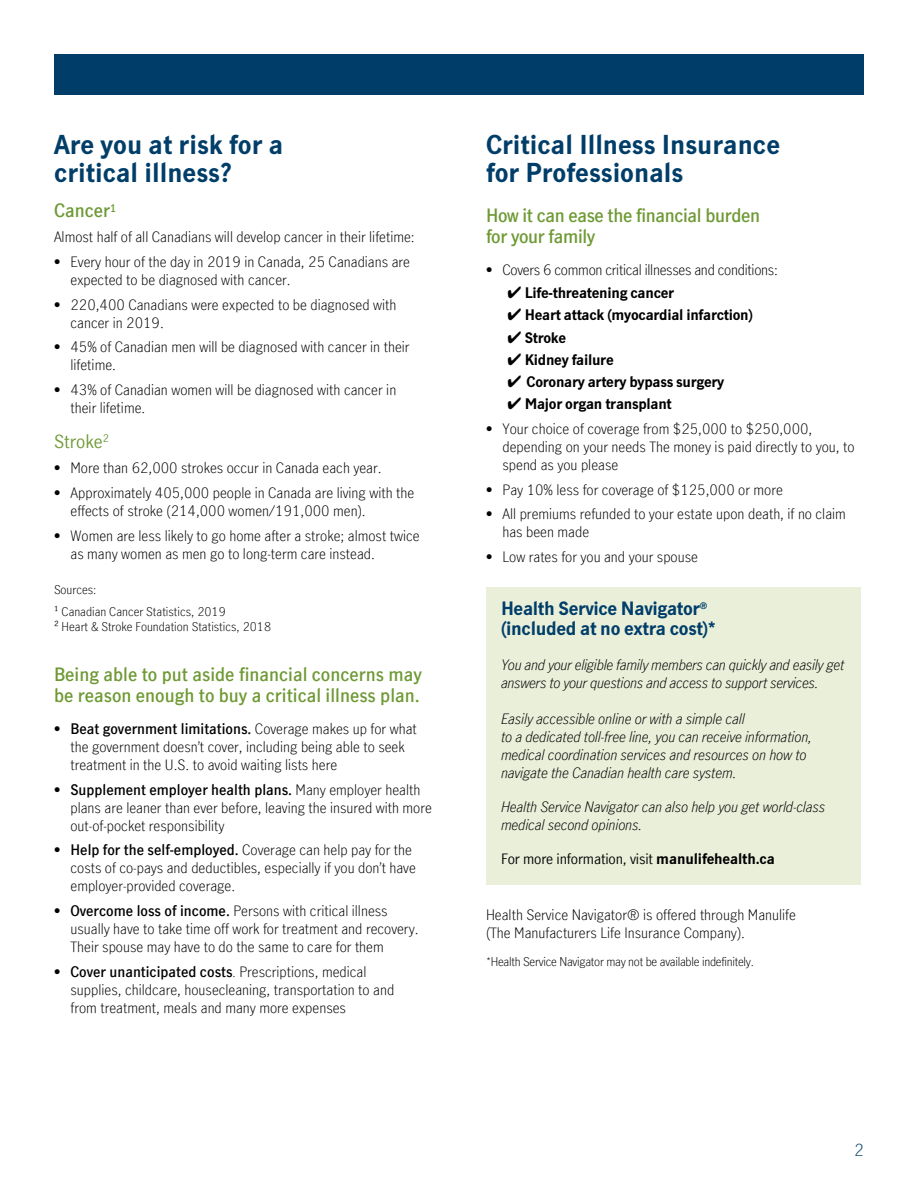
<style>
.page{position:relative;width:918px;height:1188px;background:#fff}
.page>*{position:absolute;margin:0;border:0;box-sizing:border-box;transform-origin:0 0}
.t1{font:700 25.5px/28.5px "Manulife JH Sans Optimized";color:#003e69}
.Green_Subhead{font:600 18px/21.6px "Manulife JH Sans Optimized";color:#6e9934}
.Green_Subhead-2{font:700 18px/19.5px "Manulife JH Sans Optimized";letter-spacing:-.02em;color:#003e69}
.Green_Subhead-3{font:600 18px/21.6px "Manulife JH Sans Optimized";letter-spacing:-.02em;color:#6e9934}
.Green_Subhead-4{font:18px "Manulife JH Sans Optimized";color:#6e9934}
.t2{font:300 16.5px "Manulife JH Sans Optimized";color:#003e69}
.Green_Subhead-5{font:300 14.25px/18px "Manulife JH Sans Optimized";color:#000}
.Green_Subhead-6{font:italic 300 14.25px/18px "Manulife JH Sans Optimized";letter-spacing:-.01em;color:#000}
.Green_Subhead-7{font:700 14.25px "Manulife JH Sans Optimized";letter-spacing:-.02em;color:#000}
.Green_Subhead-8{font:300 14.25px "Manulife JH Sans Optimized";letter-spacing:-.02em;color:#000}
.Green_Subhead-9{font:14.25px "Manulife JH Sans Optimized";letter-spacing:-.01em;color:#000}
.Green_Subhead-10{font:300 12px "Manulife JH Sans Optimized";color:#000}
.Green_Subhead-11{font:300 12px "Manulife JH Sans Optimized";letter-spacing:-.02em;color:#000}
.s1{font-weight:600}
.s2{font-size:12px}
.s3{font-weight:700}
</style>
<div class="page">
<div style="left:54px;top:54px;width:810px;height:40px;background:#003e69"></div>
<div style="left:486px;top:587px;width:375px;height:298px;background:#eaefda"></div>
<p class="t1" style="left:54px;top:129px;width:231px">Are you at risk for a critical illness?</p>
<h2 class="Green_Subhead" style="left:54px;top:199px;width:64px">Cancer<sup>1</sup></h2>
<h2 class="Green_Subhead-5" style="left:54px;top:227px;width:362px">Almost half of all Canadians will develop cancer in their lifetime:</h2>
<h2 class="Green_Subhead-5" style="left:70px;top:252px;width:341px;text-indent:-16px">• Every hour of the day in 2019 in Canada, 25 Canadians are expected to be diagnosed with cancer.</h2>
<h2 class="Green_Subhead-5" style="left:70px;top:295px;width:327px;text-indent:-16px">• 220,400 Canadians were expected to be diagnosed with cancer in 2019.</h2>
<h2 class="Green_Subhead-5" style="left:70px;top:338px;width:341px;text-indent:-16px">• 45% of Canadian men will be diagnosed with cancer in their lifetime.</h2>
<h2 class="Green_Subhead-5" style="left:70px;top:380px;width:327px;text-indent:-16px">• 43% of Canadian women will be diagnosed with cancer in their lifetime.</h2>
<h2 class="Green_Subhead-4" style="left:54px;top:429px;width:56px">Stroke<sup>2</sup></h2>
<h2 class="Green_Subhead-5" style="left:54px;top:458px;width:329px">• More than 62,000 strokes occur in Canada each year.</h2>
<h2 class="Green_Subhead-5" style="left:70px;top:483px;width:345px;text-indent:-16px">• Approximately 405,000 people in Canada are living with the effects of stroke (214,000 women/191,000 men).</h2>
<h2 class="Green_Subhead-5" style="left:70px;top:526px;width:351px;text-indent:-16px">• Women are less likely to go home after a stroke; almost twice as many women as men go to long-term care instead.</h2>
<h2 class="Green_Subhead-10" style="left:54px;top:581px;width:44px">Sources:</h2>
<h2 class="Green_Subhead-10" style="left:54px;top:603px;width:173px">¹ Canadian Cancer Statistics, 2019</h2>
<h2 class="Green_Subhead-10" style="left:54px;top:618px;width:219px">² Heart &amp; Stroke Foundation Statistics, 2018</h2>
<h2 class="Green_Subhead" style="left:54px;top:663px;width:369px">Being able to put aside financial concerns may be reason enough to buy a critical illness plan.</h2>
<h2 class="Green_Subhead-5" style="left:70px;top:719px;width:348px;text-indent:-16px"><span class="s1">• Beat government limitations.</span> Coverage makes up for what the government doesn’t cover, including being able to seek treatment in the U.S. to avoid waiting lists here</h2>
<h2 class="Green_Subhead-5" style="left:70px;top:780px;width:363px;text-indent:-16px"><span class="s1">• Supplement employer health plans.</span> Many employer health plans are leaner than ever before, leaving the insured with more out-of-pocket responsibility</h2>
<h2 class="Green_Subhead-5" style="left:70px;top:841px;width:347px;text-indent:-16px"><span class="s1">• Help for the self-employed.</span> Coverage can help pay for the costs of co-pays and deductibles, especially if you don’t have employer-provided coverage.</h2>
<h2 class="Green_Subhead-5" style="left:70px;top:901px;width:350px;text-indent:-16px"><span class="s1">• Overcome loss of income.</span> Persons with critical illness usually have to take time off work for treatment and recovery.<br>Their spouse may have to do the same to care for them</h2>
<h2 class="Green_Subhead-5" style="left:70px;top:962px;width:325px;text-indent:-16px"><span class="s1">• Cover unanticipated costs</span><span class="s2">.</span> Prescriptions, medical supplies, childcare, housecleaning, transportation to and from treatment, meals and many more expenses</h2>
<p class="t1" style="left:486px;top:129px;width:296px">Critical Illness Insurance</p>
<p class="t1" style="left:486px;top:158px;width:199px">for Professionals</p>
<h2 class="Green_Subhead-3" style="left:486px;top:203px;width:276px">How it can ease the financial burden for your family</h2>
<h2 class="Green_Subhead-8" style="left:486px;top:260px;width:293px">• Covers 6 common critical illnesses and conditions:</h2>
<h2 class="Green_Subhead-7" style="left:508px;top:283px;width:168px">✔ Life-threatening cancer</h2>
<h2 class="Green_Subhead-7" style="left:508px;top:305px;width:247px">✔ Heart attack (myocardial infarction)</h2>
<h2 class="Green_Subhead-7" style="left:508px;top:328px;width:60px">✔ Stroke</h2>
<h2 class="Green_Subhead-7" style="left:508px;top:350px;width:108px">✔ Kidney failure</h2>
<h2 class="Green_Subhead-7" style="left:508px;top:372px;width:218px">✔ Coronary artery bypass surgery</h2>
<h2 class="Green_Subhead-7" style="left:508px;top:394px;width:166px">✔ Major organ transplant</h2>
<h2 class="Green_Subhead-5" style="left:502px;top:419px;width:354px;text-indent:-16px">• Your choice of coverage from $25,000 to $250,000, depending on your needs The money is paid directly to you, to spend as you please</h2>
<h2 class="Green_Subhead-5" style="left:486px;top:480px;width:298px">• Pay 10% less for coverage of $125,000 or more</h2>
<h2 class="Green_Subhead-5" style="left:502px;top:505px;width:345px;text-indent:-16px">• All premiums refunded to your estate upon death, if no claim has been made</h2>
<h2 class="Green_Subhead-5" style="left:486px;top:547px;width:214px">• Low rates for you and your spouse</h2>
<h2 class="Green_Subhead-2" style="left:501px;top:598px;width:217px">Health Service Navigator<sup>® </sup>(included at no extra cost)*</h2>
<h2 class="Green_Subhead-6" style="left:501px;top:656px;width:345px">You and your eligible family members can quickly and easily get answers to your questions and access to support services.</h2>
<h2 class="Green_Subhead-6" style="left:501px;top:709px;width:313px">Easily accessible online or with a simple call<br>to a dedicated toll-free line, you can receive information, medical coordination services and resources on how to navigate the Canadian health care system.</h2>
<h2 class="Green_Subhead-6" style="left:501px;top:797px;width:326px">Health Service Navigator can also help you get world-class medical second opinions.</h2>
<h2 class="Green_Subhead-9" style="left:501px;top:849px;width:276px">For more information, visit <span class="s3">manulifehealth.ca</span></h2>
<h2 class="Green_Subhead-5" style="left:486px;top:905px;width:311px">Health Service Navigator® is offered through Manulife (The Manufacturers Life Insurance Company).</h2>
<h2 class="Green_Subhead-11" style="left:486px;top:953px;width:270px">*Health Service Navigator may not be available indefinitely.</h2>
<p class="t2" style="left:854px;top:1138px;width:11px">2</p>
</div>
